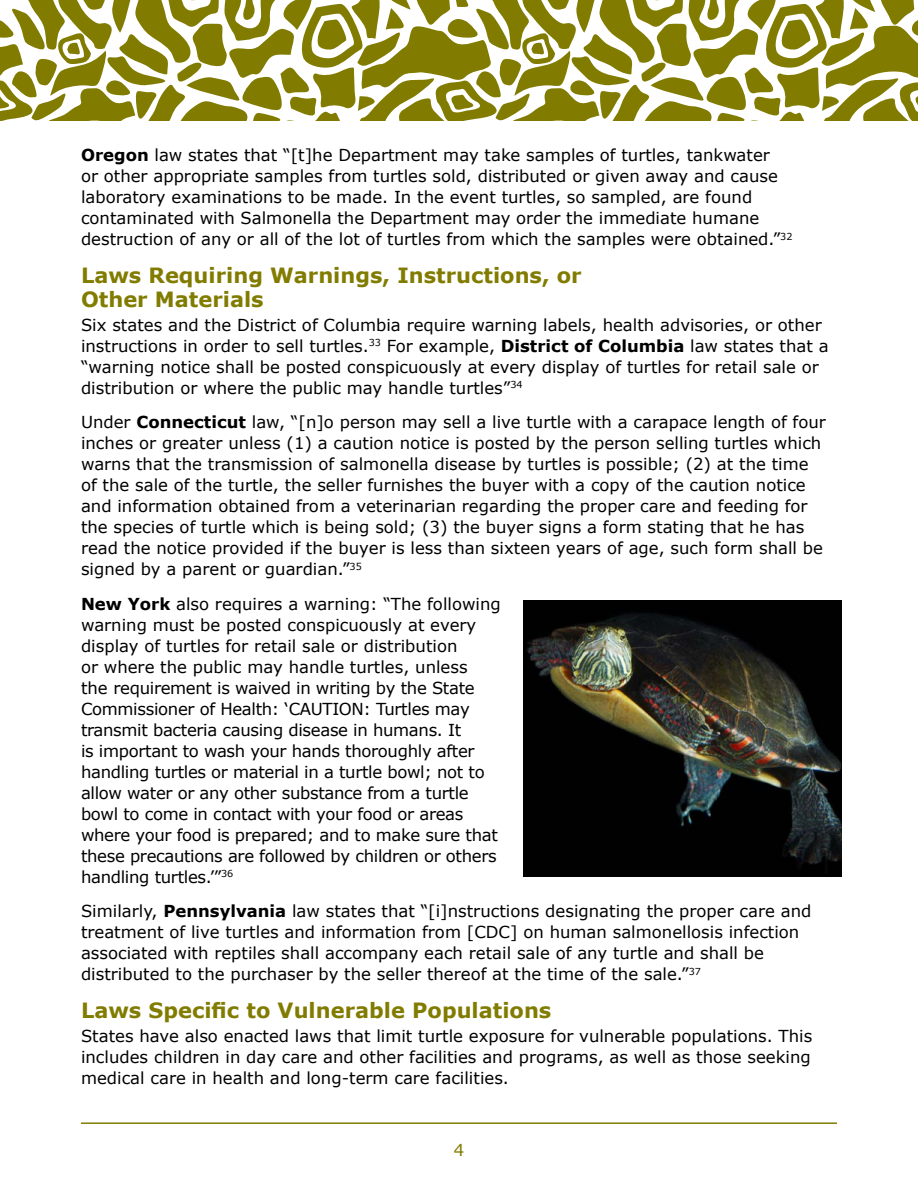
<style>
.page{position:relative;width:918px;height:1188px;background:#fff}
.page>*{position:absolute;margin:0;border:0;box-sizing:border-box;transform-origin:0 0}
.heading_h2{font:700 21px/24px "Verdana";color:#817c00}
.paragraph{font:16.5px/21px "Verdana";color:#000}
.paragraph-2{font:16.5px/21px "Verdana";letter-spacing:-.02em;color:#000}
.t1{font:16.5px "Verdana";color:#817c00}
.s1{font-weight:700}
</style>
<div class="page">
<svg style="left:0;top:0;width:918px;height:121px"></svg>
<hr style="left:81px;top:1122px;width:756px;height:2px;background:#817c00">
<img style="left:524px;top:600px;width:317px;height:277px">
<p class="paragraph" style="left:81px;top:144px;width:713px"><span class="s1">Oregon</span> law states that “[t]he Department may take samples of turtles, tankwater<br>or other appropriate samples from turtles sold, distributed or given away and cause laboratory examinations to be made. In the event turtles, so sampled, are found contaminated with Salmonella the Department may order the immediate humane destruction of any or all of the lot of turtles from which the samples were obtained.”<sup>32</sup></p>
<h2 class="heading_h2" style="left:81px;top:263px;width:502px">Laws Requiring Warnings, Instructions, or<br>Other Materials</h2>
<p class="paragraph" style="left:81px;top:314px;width:749px">Six states and the District of Columbia require warning labels, health advisories, or other instructions in order to sell turtles.<sup>33</sup> For example, <span class="s1">District of Columbia</span> law states that a “warning notice shall be posted conspicuously at every display of turtles for retail sale or distribution or where the public may handle turtles”<sup>34</sup></p>
<p class="paragraph" style="left:81px;top:412px;width:746px">Under <span class="s1">Connecticut</span> law, “[n]o person may sell a live turtle with a carapace length of four inches or greater unless (1) a caution notice is posted by the person selling turtles which warns that the transmission of salmonella disease by turtles is possible; (2) at the time of the sale of the turtle, the seller furnishes the buyer with a copy of the caution notice and information obtained from a veterinarian regarding the proper care and feeding for the species of turtle which is being sold; (3) the buyer signs a form stating that he has read the notice provided if the buyer is less than sixteen years of age, such form shall be signed by a parent or guardian.”<sup>35</sup></p>
<p class="paragraph-2" style="left:81px;top:593px;width:421px"><span class="s1">New York</span> also requires a warning: “The following warning must be posted conspicuously at every display of turtles for retail sale or distribution<br>or where the public may handle turtles, unless<br>the requirement is waived in writing by the State Commissioner of Health: ‘CAUTION: Turtles may transmit bacteria causing disease in humans. It<br>is important to wash your hands thoroughly after handling turtles or material in a turtle bowl; not to allow water or any other substance from a turtle bowl to come in contact with your food or areas where your food is prepared; and to make sure that these precautions are followed by children or others handling turtles.’”<sup>36</sup></p>
<p class="paragraph" style="left:81px;top:901px;width:732px">Similarly, <span class="s1">Pennsylvania</span> law states that “[i]nstructions designating the proper care and treatment of live turtles and information from [CDC] on human salmonellosis infection associated with reptiles shall accompany each retail sale of any turtle and shall be distributed to the purchaser by the seller thereof at the time of the sale.”<sup>37</sup></p>
<h2 class="heading_h2" style="left:81px;top:998px;width:472px">Laws Specific to Vulnerable Populations</h2>
<p class="paragraph" style="left:81px;top:1025px;width:733px;text-align:justify">States have also enacted laws that limit turtle exposure for vulnerable populations. This includes children in day care and other facilities and programs, as well as those seeking medical care in health and long-term care facilities.</p>
<p class="t1" style="left:454px;top:1139px;width:12px">4</p>
</div>
